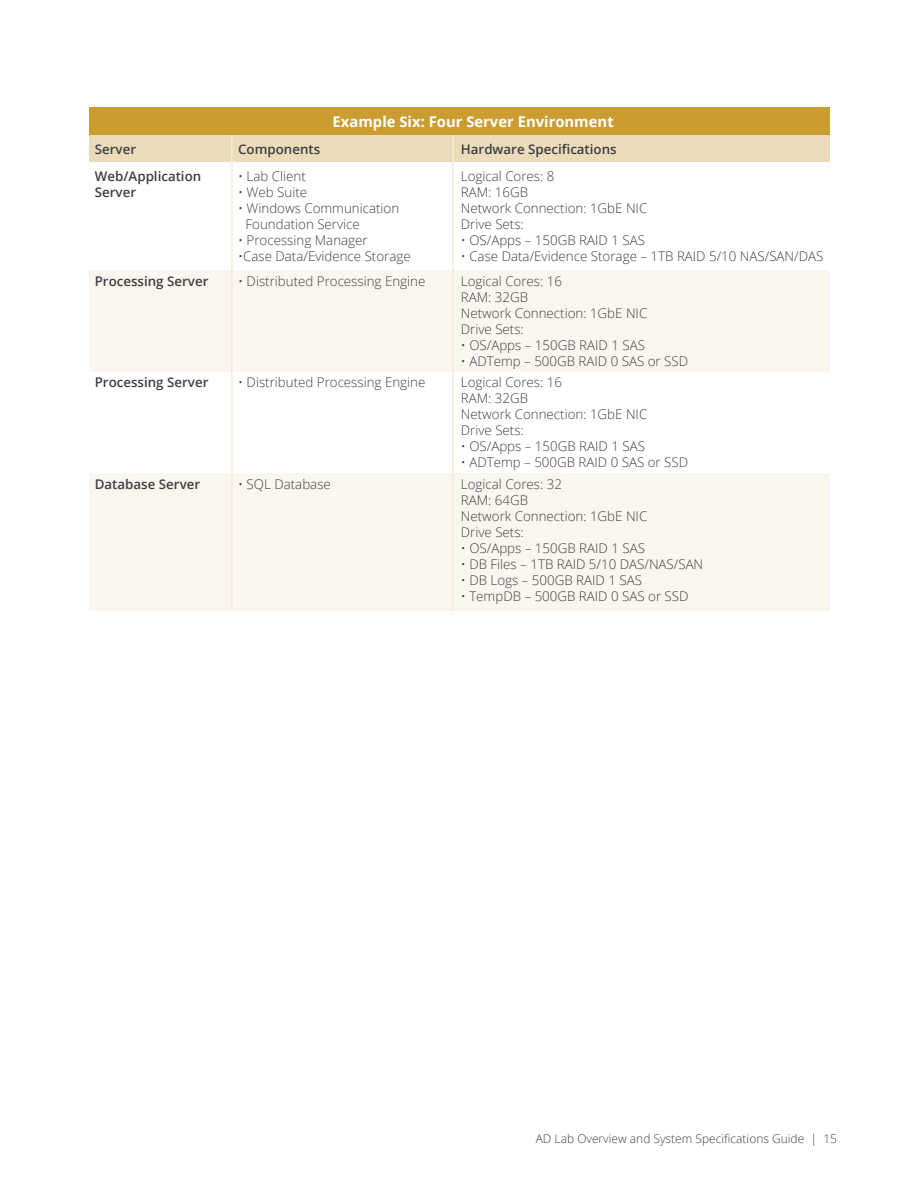
<style>
.page{position:relative;width:918px;height:1188px;background:#fff}
.page>*{position:absolute;margin:0;border:0;box-sizing:border-box;transform-origin:0 0}
.t1{font:700 14.85px "Open Sans";color:#fff}
.t2{font:300 13.35px/16px "Open Sans";color:#3d3f45}
.t3{font:600 13.35px/16px "Open Sans";color:#3d3f46}
.t4{font:300 12px "Open Sans";color:#3d3f46}
.t5{font:300 11.85px "Open Sans";color:#3d3f46}
</style>
<div class="page">
<div style="left:90px;top:271px;width:740px;height:101px;background:#faf6ef"></div>
<div style="left:90px;top:474px;width:740px;height:137px;background:#faf6ef"></div>
<div style="left:90px;top:135px;width:740px;height:27px;background:#ecdbb8"></div>
<hr style="left:231px;top:135px;width:2px;height:476px;background:#f5ead8">
<hr style="left:452px;top:135px;width:2px;height:476px;background:#f5ead8">
<div style="left:90px;top:107px;width:740px;height:28px;background:#cb9c30"></div>
<p class="t1" style="left:333px;top:111px;width:283px">Example Six: Four Server Environment</p>
<p class="t3" style="left:95px;top:141px;width:43px">Server</p>
<p class="t3" style="left:238px;top:141px;width:84px">Components</p>
<p class="t3" style="left:461px;top:141px;width:157px">Hardware Specifications</p>
<p class="t3" style="left:95px;top:168px;width:108px">Web/Application<br>Server</p>
<p class="t2" style="left:238px;top:168px;width:69px">• Lab Client</p>
<p class="t2" style="left:238px;top:184px;width:70px">• Web Suite</p>
<p class="t2" style="left:246px;top:200px;width:155px;text-indent:-7px">• Windows Communication<br>Foundation Service</p>
<p class="t2" style="left:238px;top:232px;width:131px">• Processing Manager</p>
<p class="t2" style="left:238px;top:248px;width:174px">•Case Data/Evidence Storage</p>
<p class="t2" style="left:461px;top:168px;width:188px">Logical Cores: 8<br>RAM: 16GB<br>Network Connection: 1GbE NIC<br>Drive Sets:</p>
<p class="t2" style="left:461px;top:232px;width:186px">• OS/Apps – 150GB RAID 1 SAS</p>
<p class="t2" style="left:461px;top:248px;width:364px">• Case Data/Evidence Storage – 1TB RAID 5/10 NAS/SAN/DAS</p>
<p class="t3" style="left:95px;top:272px;width:115px">Processing Server</p>
<p class="t2" style="left:238px;top:272px;width:189px">• Distributed Processing Engine</p>
<p class="t2" style="left:461px;top:272px;width:188px">Logical Cores: 16<br>RAM: 32GB<br>Network Connection: 1GbE NIC<br>Drive Sets:</p>
<p class="t2" style="left:461px;top:336px;width:186px">• OS/Apps – 150GB RAID 1 SAS</p>
<p class="t2" style="left:461px;top:352px;width:229px">• ADTemp – 500GB RAID 0 SAS or SSD</p>
<p class="t3" style="left:95px;top:374px;width:115px">Processing Server</p>
<p class="t2" style="left:238px;top:374px;width:189px">• Distributed Processing Engine</p>
<p class="t2" style="left:461px;top:374px;width:188px">Logical Cores: 16<br>RAM: 32GB<br>Network Connection: 1GbE NIC<br>Drive Sets:</p>
<p class="t2" style="left:461px;top:437px;width:186px">• OS/Apps – 150GB RAID 1 SAS</p>
<p class="t2" style="left:461px;top:453px;width:229px">• ADTemp – 500GB RAID 0 SAS or SSD</p>
<p class="t3" style="left:95px;top:476px;width:107px">Database Server</p>
<p class="t2" style="left:238px;top:476px;width:94px">• SQL Database</p>
<p class="t2" style="left:461px;top:476px;width:188px">Logical Cores: 32<br>RAM: 64GB<br>Network Connection: 1GbE NIC<br>Drive Sets:</p>
<p class="t2" style="left:461px;top:540px;width:186px">• OS/Apps – 150GB RAID 1 SAS</p>
<p class="t2" style="left:461px;top:556px;width:244px">• DB Files – 1TB RAID 5/10 DAS/NAS/SAN</p>
<p class="t2" style="left:461px;top:572px;width:183px">• DB Logs – 500GB RAID 1 SAS</p>
<p class="t2" style="left:461px;top:588px;width:229px">• TempDB – 500GB RAID 0 SAS or SSD</p>
<p class="t5" style="left:469px;top:518px;width:62px">AccessData</p>
<p class="t4" style="left:536px;top:1131px;width:303px">AD Lab Overview and System Specifications Guide | 15</p>
</div>
